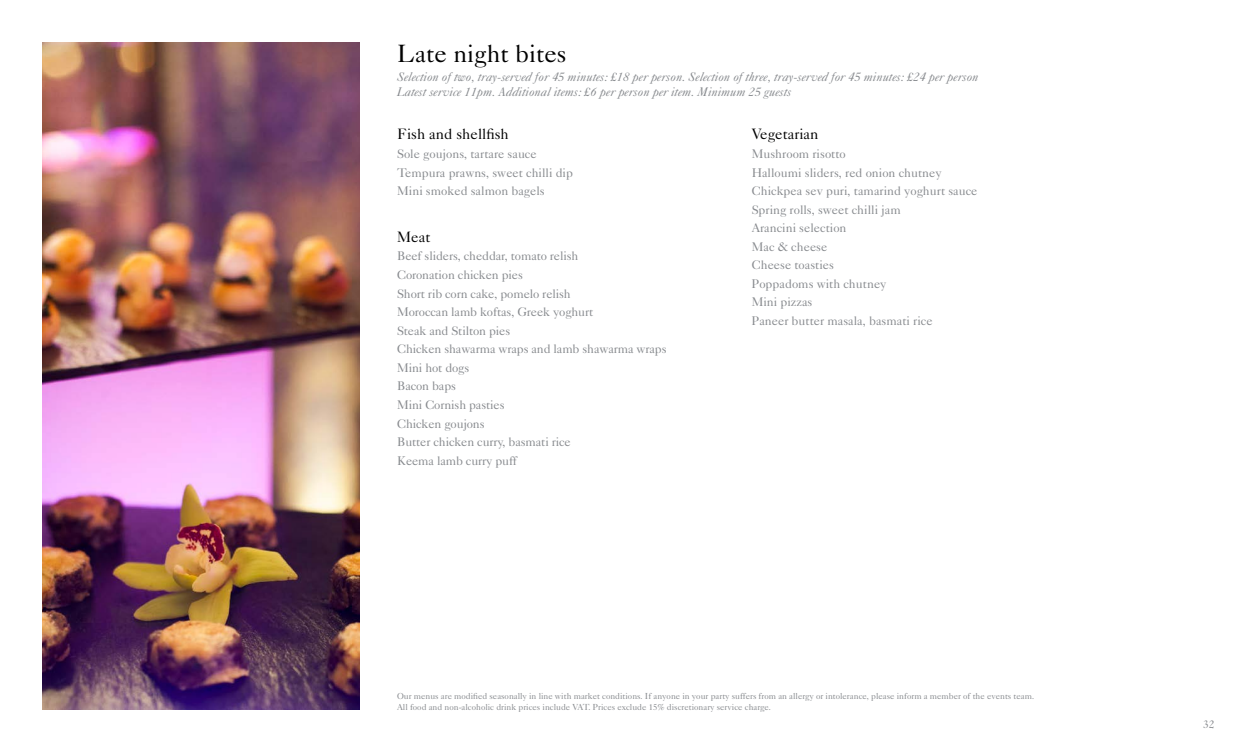
<style>
.page{position:relative;width:1241px;height:745px;background:#fff}
.page>*{position:absolute;margin:0;border:0;box-sizing:border-box;transform-origin:0 0}
.t1{font:25px "Caslon Five Forty";color:#000}
.t2{font:15px "Caslon Five Forty";color:#000}
.t3{font:12.5px/18.5px "Caslon Five Forty";color:#878a8e}
.t4{font:italic 12.5px/15px "Caslon Five Forty";color:#878a8e}
.t5{font:11.25px "Caslon 540 LT Std";color:#878a8e}
.t6{font:8.75px/10.5px "Caslon Five Forty";color:#878a8e}
</style>
<div class="page">
<img style="left:43px;top:43px;width:316px;height:666px">
<h1 class="t1" style="left:397px;top:38px;width:171px">Late night bites</h1>
<p class="t4" style="left:397px;top:69px;width:583px">Selection of two, tray-served for 45 minutes: £18 per person. Selection of three, tray-served for 45 minutes: £24 per person<br>Latest service 11pm. Additional items: £6 per person per item. Minimum 25 guests</p>
<p class="t2" style="left:397px;top:125px;width:113px">Fish and shellfish</p>
<p class="t3" style="left:397px;top:144px;width:177px">Sole goujons, tartare sauce<br>Tempura prawns, sweet chilli dip<br>Mini smoked salmon bagels</p>
<p class="t2" style="left:397px;top:227px;width:35px">Meat</p>
<p class="t3" style="left:397px;top:246px;width:271px">Beef sliders, cheddar, tomato relish<br>Coronation chicken pies<br>Short rib corn cake, pomelo relish<br>Moroccan lamb koftas, Greek yoghurt<br>Steak and Stilton pies<br>Chicken shawarma wraps and lamb shawarma wraps<br>Mini hot dogs<br>Bacon baps<br>Mini Cornish pasties<br>Chicken goujons<br>Butter chicken curry, basmati rice<br>Keema lamb curry puff</p>
<p class="t2" style="left:751px;top:125px;width:68px">Vegetarian</p>
<p class="t3" style="left:751px;top:144px;width:227px">Mushroom risotto<br>Halloumi sliders, red onion chutney<br>Chickpea sev puri, tamarind yoghurt sauce<br>Spring rolls, sweet chilli jam<br>Arancini selection<br>Mac &amp; cheese<br>Cheese toasties<br>Poppadoms with chutney<br>Mini pizzas<br>Paneer butter masala, basmati rice</p>
<p class="t6" style="left:397px;top:690px;width:638px">Our menus are modified seasonally in line with market conditions. If anyone in your party suffers from an allergy or intolerance, please inform a member of the events team.<br>All food and non-alcoholic drink prices include VAT. Prices exclude 15% discretionary service charge.</p>
<p class="t5" style="left:1202px;top:717px;width:13px">32</p>
</div>
